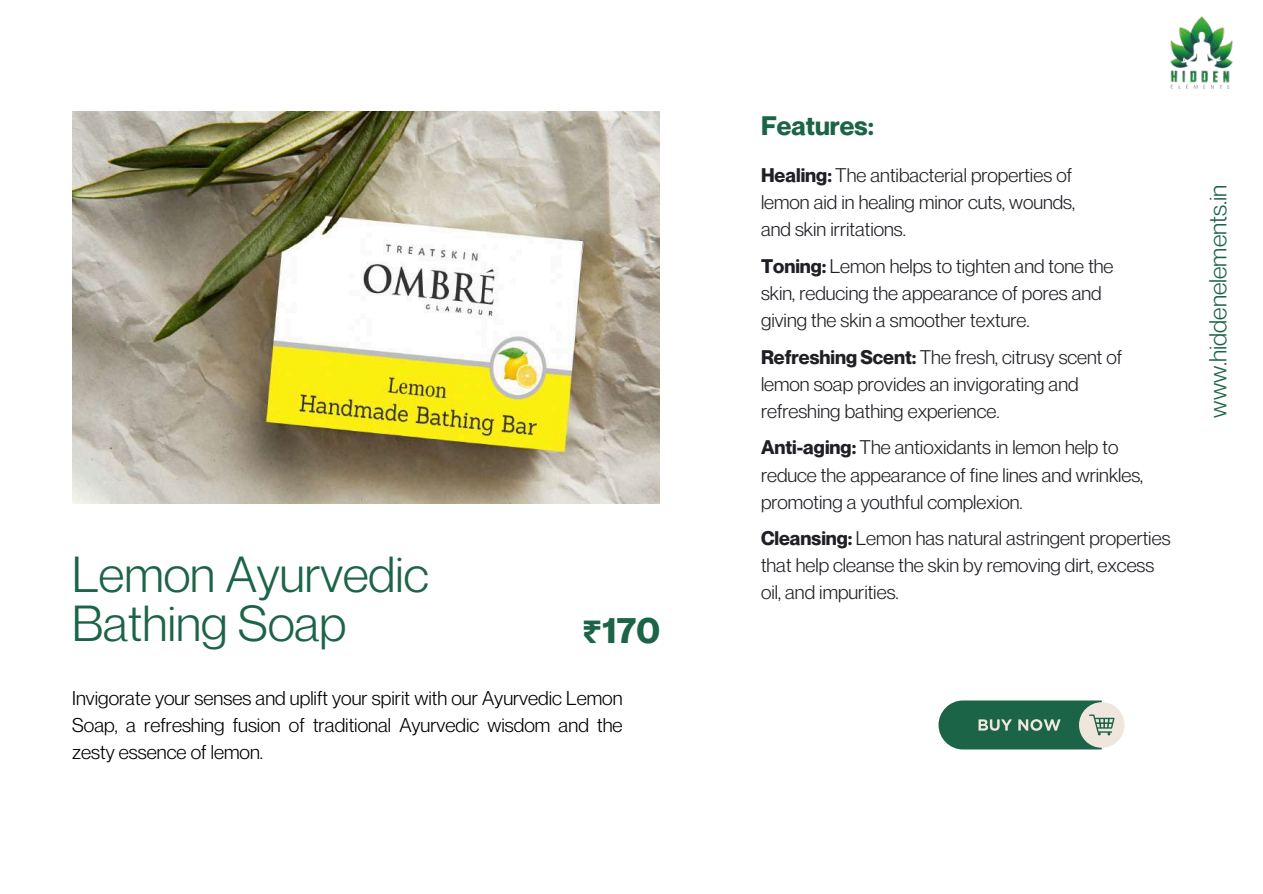
<style>
.page{position:relative;width:1263px;height:894px;background:#fff}
.page>*{position:absolute;margin:0;border:0;box-sizing:border-box;transform-origin:0 0}
.t1{font:49.5px/49.5px "Neue Montreal";color:#1c6447}
.t2{font:700 36px "Neue Montreal";color:#1c6447}
.t3{font:700 26.1px "Neue Montreal";color:#1c6447}
.t4{font:24px "Neue Montreal";color:#1c6447}
.t5{font:19.5px/27px "Neue Montreal";color:#000;text-align:justify}
.t6{font:19.35px/27px "Neue Montreal";color:#201f25}
.s1{font-family:"Noto Sans Gurmukhi"}
.s2{font-weight:700}
</style>
<div class="page">
<img style="left:1171px;top:17px;width:61px;height:72px">
<div style="left:1079px;top:702px;width:45px;height:45px;background:#efe7dd;border-radius:50%"></div>
<svg style="left:938px;top:700px;width:176px;height:49px"></svg>
<img style="left:72px;top:111px;width:588px;height:392px">
<h1 class="t1" style="left:72px;top:548px;width:358px">Lemon Ayurvedic<br>Bathing Soap</h1>
<h2 class="t2" style="left:582px;top:607px;width:80px"><span class="s1">₹</span>170</h2>
<p class="t5" style="left:72px;top:683px;width:552px">Invigorate your senses and uplift your spirit with our Ayurvedic Lemon Soap, a refreshing fusion of traditional Ayurvedic wisdom and the zesty essence of lemon.</p>
<h3 class="t3" style="left:761px;top:110px;width:114px">Features:</h3>
<p class="t6" style="left:761px;top:162px;width:316px"><span class="s2">Healing:</span> The antibacterial properties of lemon aid in healing minor cuts, wounds, and skin irritations.</p>
<p class="t6" style="left:761px;top:252px;width:354px"><span class="s2">Toning:</span> Lemon helps to tighten and tone the skin, reducing the appearance of pores and giving the skin a smoother texture.</p>
<p class="t6" style="left:761px;top:343px;width:363px"><span class="s2">Refreshing Scent:</span> The fresh, citrusy scent of lemon soap provides an invigorating and refreshing bathing experience.</p>
<p class="t6" style="left:761px;top:433px;width:384px"><span class="s2">Anti-aging:</span> The antioxidants in lemon help to reduce the appearance of fine lines and wrinkles, promoting a youthful complexion.</p>
<p class="t6" style="left:761px;top:524px;width:411px"><span class="s2">Cleansing:</span> Lemon has natural astringent properties that help cleanse the skin by removing dirt, excess oil, and impurities.</p>
<p class="t4" style="left:1203px;top:417px;width:234px;rotate:-90deg">www.hiddenelements.in</p>
</div>
